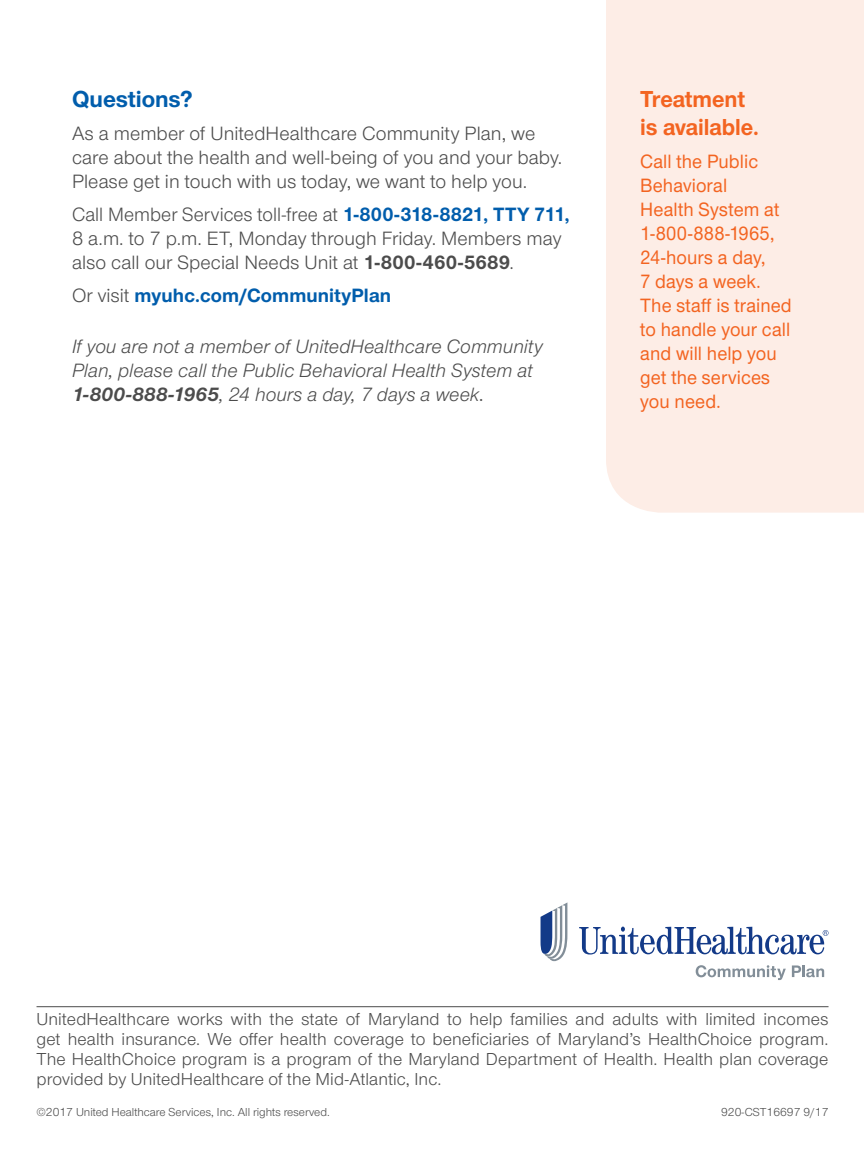
<style>
.page{position:relative;width:864px;height:1152px;background:#fff}
.page>*{position:absolute;margin:0;border:0;box-sizing:border-box;transform-origin:0 0}
.t1{font:700 24px/28px "UHC Sans";color:#f36421;scale:.96 1}
.t2{font:700 24px "UHC Sans";color:#015dac}
.t3{font:20px/24px "UHC Sans";letter-spacing:.005em;color:#4c4c4c}
.t4{font:500 20px/24px "UHC Sans";letter-spacing:.005em;color:#f36421;scale:.96 1}
.t5{font:italic 20px/24px "UHC Sans";letter-spacing:.005em;color:#4c4c4c}
.t6{font:700 20px "UHC Sans";letter-spacing:.005em;color:#015dac}
.t7{font:18px/20px "UHC Sans";letter-spacing:.01em;color:#4c4c4c;text-align:justify}
.t8{font:12px "UHC Sans";color:#4c4c4c}
.s1{font-weight:700;color:#015dac}
.s2{font-weight:700}
.s3{font-weight:400;color:#4c4c4c}
</style>
<div class="page">
<hr style="left:37px;top:1006px;width:792px;height:1px;background:#4c4c4c">
<svg style="left:579px;top:927px;width:250px;height:28px"></svg>
<svg style="left:541px;top:902px;width:26px;height:59px"></svg>
<svg style="left:696px;top:965px;width:90px;height:15px"></svg>
<svg style="left:792px;top:965px;width:32px;height:12px"></svg>
<div style="left:606px;top:0;width:258px;height:513px;background:#fdede6"></div>
<h1 class="t2" style="left:72px;top:83px;width:122px">Questions?</h1>
<p class="t3" style="left:72px;top:121px;width:492px">As a member of UnitedHealthcare Community Plan, we care about the health and well-being of you and your baby.<br>Please get in touch with us today, we want to help you.</p>
<p class="t3" style="left:72px;top:202px;width:499px">Call Member Services toll-free at <span class="s1">1-800-318-8821, TTY 711,<br></span>8 a.m. to 7 p.m. ET, Monday through Friday. Members may also call our Special Needs Unit at <span class="s2">1-800-460-5689</span>.</p>
<p class="t6" style="left:72px;top:282px;width:321px"><span class="s3">Or visit</span> myuhc.com/CommunityPlan</p>
<p class="t5" style="left:72px;top:334px;width:472px">If you are not a member of UnitedHealthcare Community<br>Plan, please call the Public Behavioral Health System at<br><span class="s2">1-800-888-1965</span>, 24 hours a day, 7 days a week.</p>
<h1 class="t1" style="left:640px;top:84px;width:125px">Treatment is available.</h1>
<p class="t4" style="left:640px;top:149px;width:159px">Call the Public<br>Behavioral<br>Health System at<br>1-800-888-1965,<br>24-hours a day,<br>7 days a week.<br>The staff is trained to handle your call and will help you get the services you need.</p>
<p class="t7" style="left:37px;top:1009px;width:794px">UnitedHealthcare works with the state of Maryland to help families and adults with limited incomes get health insurance. We offer health coverage to beneficiaries of Maryland’s HealthChoice program.<br>The HealthChoice program is a program of the Maryland Department of Health. Health plan coverage provided by UnitedHealthcare of the Mid-Atlantic, Inc.</p>
<p class="t8" style="left:37px;top:1104px;width:295px">©2017 United Healthcare Services, Inc. All rights reserved.</p>
<p class="t8" style="left:721px;top:1104px;width:109px">920-CST16697 9/17</p>
</div>
